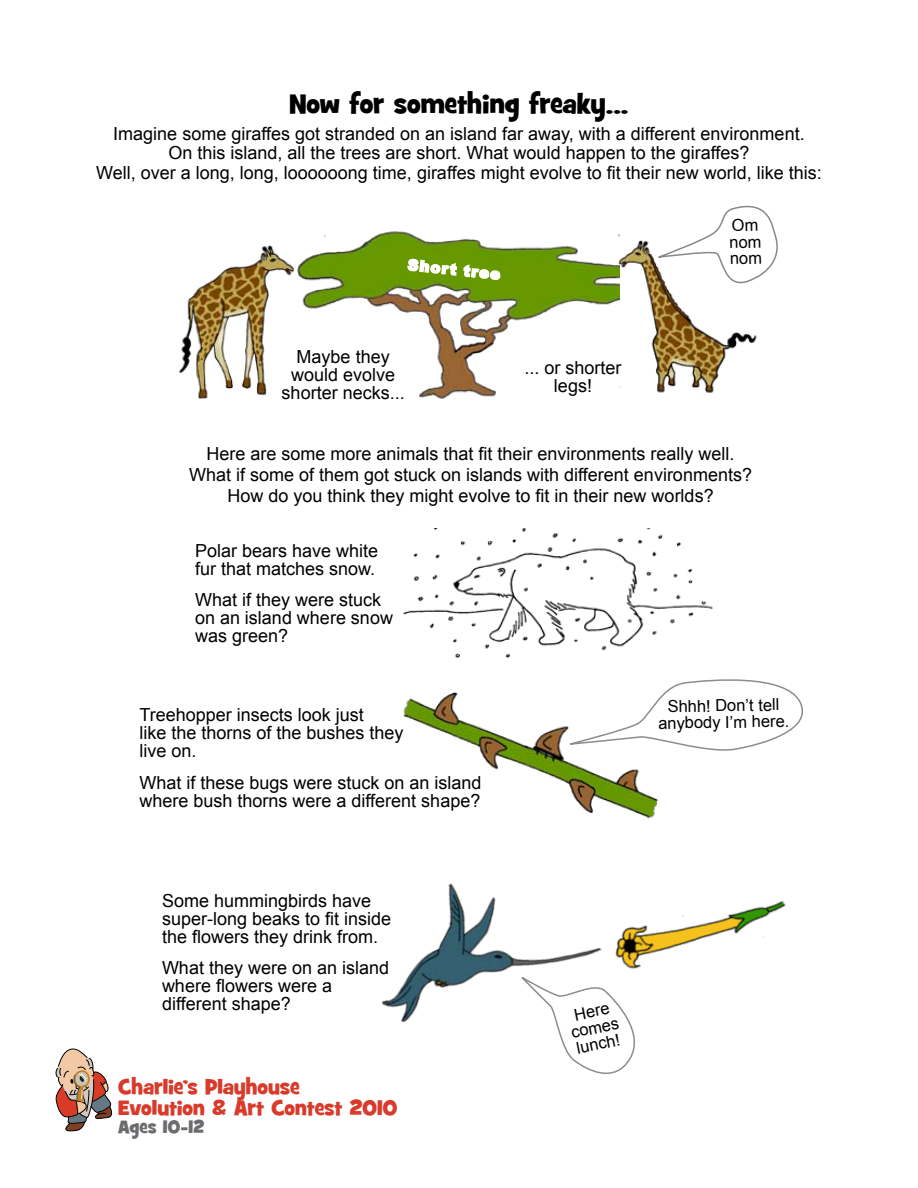
<style>
.page{position:relative;width:918px;height:1188px;background:#fff}
.page>*{position:absolute;margin:0;border:0;box-sizing:border-box;transform-origin:0 0}
.t1{font:27px "Grilled Cheese BTN";color:#000}
.t2{font:21px/21px "Grilled Cheese BTN";color:#d83b2b}
.t3{font:18px/18px "Arial";color:#000}
.t4{font:18px "Grilled Cheese BTN";letter-spacing:.005em;color:#6b6c6f}
.t5{font:16.5px/16.5px "Arial";color:#000;text-align:center}
.t6{font:900 15px "Arial";color:#fff}
</style>
<div class="page">
<svg style="left:55px;top:1048px;width:58px;height:84px"></svg>
<img style="left:402px;top:528px;width:311px;height:131px">
<img style="left:403px;top:692px;width:255px;height:127px">
<svg style="left:569px;top:679px;width:234px;height:77px"></svg>
<img style="left:615px;top:900px;width:171px;height:69px">
<img style="left:381px;top:883px;width:221px;height:140px">
<svg style="left:521px;top:976px;width:114px;height:98px"></svg>
<img style="left:620px;top:240px;width:137px;height:153px">
<img style="left:179px;top:245px;width:115px;height:154px">
<img style="left:297px;top:231px;width:323px;height:168px">
<svg style="left:407px;top:258px;width:95px;height:44px;background:#8ba845"></svg>
<svg style="left:657px;top:205px;width:121px;height:86px"></svg>
<h1 class="t1" style="left:290px;top:86px;width:340px">Now for something freaky...</h1>
<p class="t3" style="left:96px;top:124px;width:727px;line-height:19.5px;text-align:center">Imagine some giraffes got stranded on an island far away, with a different environment.<br>On this island, all the trees are short. What would happen to the giraffes?<br>Well, over a long, long, loooooong time, giraffes might evolve to fit their new world, like this:</p>
<p class="t6" style="left:409px;top:254px;width:94px;rotate:6deg">Short tree</p>
<p class="t3" style="left:282px;top:348px;width:125px;text-align:center">Maybe they would evolve shorter necks...</p>
<p class="t3" style="left:524px;top:359px;width:99px;text-align:center">... or shorter legs!</p>
<p class="t5" style="left:729px;top:218px;width:34px;text-align:left;rotate:-1deg">Om nom nom</p>
<p class="t3" style="left:189px;top:443px;width:564px;line-height:21px;text-align:center">Here are some more animals that fit their environments really well.<br>What if some of them got stuck on islands with different environments?<br>How do you think they might evolve to fit in their new worlds?</p>
<p class="t3" style="left:195px;top:541px;width:185px">Polar bears have white fur that matches snow.</p>
<p class="t3" style="left:195px;top:591px;width:199px">What if they were stuck on an island where snow was green?</p>
<p class="t3" style="left:140px;top:706px;width:266px">Treehopper insects look just<br>like the thorns of the bushes they live on.</p>
<p class="t3" style="left:140px;top:773px;width:344px">What if these bugs were stuck on an island where bush thorns were a different shape?</p>
<p class="t3" style="left:162px;top:891px;width:231px">Some hummingbirds have super-long beaks to fit inside the flowers they drink from.</p>
<p class="t3" style="left:162px;top:959px;width:229px">What they were on an island where flowers were a different shape?</p>
<p class="t2" style="left:118px;top:1078px;width:281px">Charlie’s Playhouse<br>Evolution &amp; Art Contest 2010</p>
<p class="t4" style="left:118px;top:1116px;width:87px">Ages 10-12</p>
<p class="t5" style="left:658px;top:699px;width:133px;rotate:-1deg">Shhh! Don’t tell anybody I’m here.</p>
<p class="t5" style="left:566px;top:1009px;width:50px;rotate:-12deg">Here comes lunch!</p>
</div>
